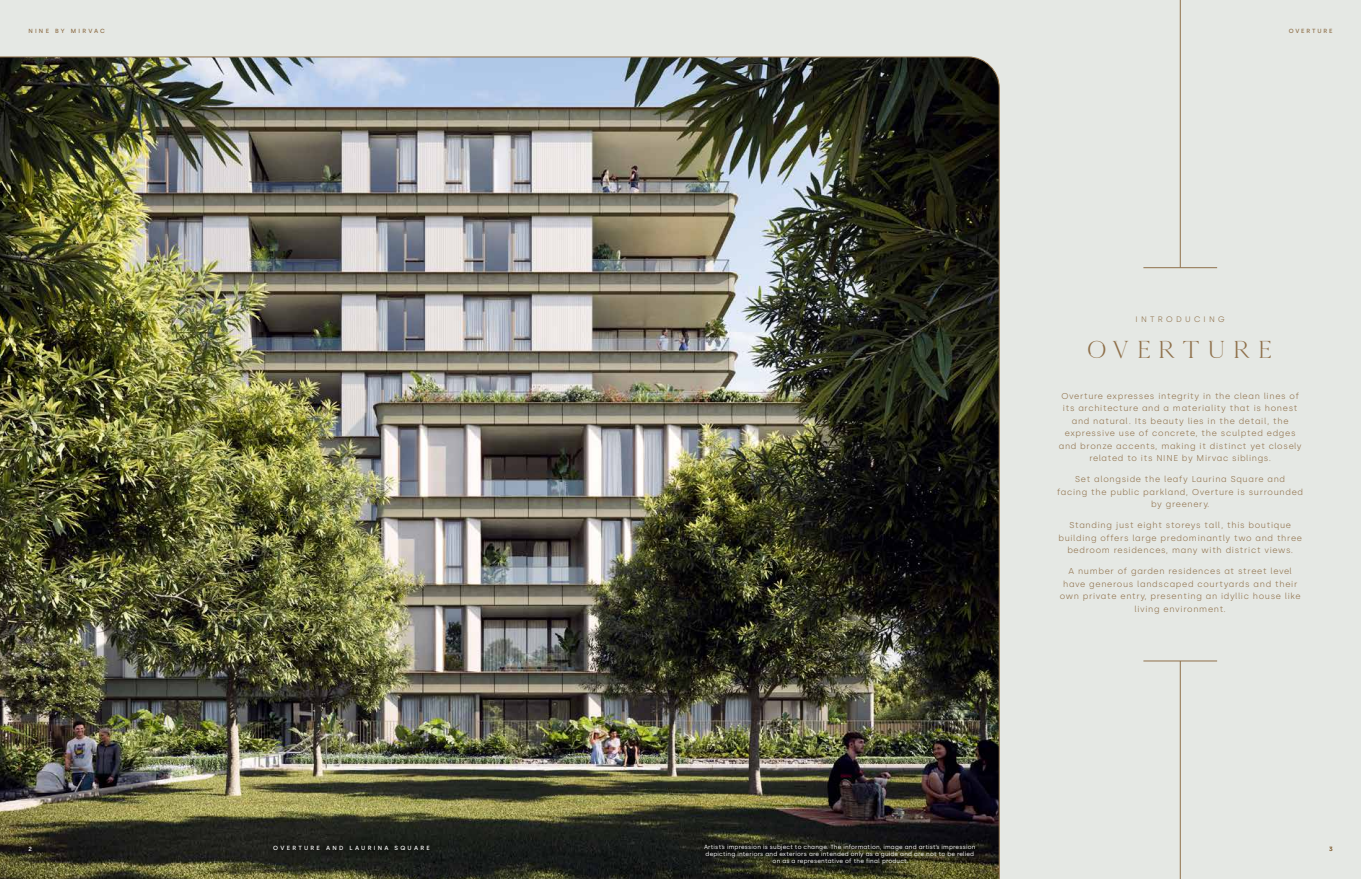
<style>
.page{position:relative;width:1361px;height:879px;background:#e5e8e4}
.page>*{position:absolute;margin:0;border:0;box-sizing:border-box;transform-origin:0 0}
.t1{font:25px "Kinfolk";letter-spacing:.255em;color:#8f704a}
.t2{font:300 8.5px/12.5px "Silka";letter-spacing:.08em;color:#8f704a;text-align:center}
.t3{font:300 8px "Silka";letter-spacing:.41em;color:#8f704a}
.t4{font:6px/7px "Silka";letter-spacing:.03em;color:#fff;text-align:center}
.t5{font:500 6px "Silka";letter-spacing:.375em;color:#fff}
.t6{font:500 6px "Silka";letter-spacing:.375em;color:#8f704a}
.t7{font:500 6px "Silka";letter-spacing:.32em;color:#8f704a}
</style>
<div class="page">
<img style="left:0;top:56px;width:999px;height:823px">
<hr style="left:1180px;top:0;width:1px;height:268px;background:#8f704a">
<hr style="left:1143px;top:267px;width:74px;height:1px;background:#8f704a">
<hr style="left:1180px;top:661px;width:1px;height:218px;background:#8f704a">
<hr style="left:1143px;top:661px;width:74px;height:1px;background:#8f704a">
<div style="left:265px;top:837px;width:173px;height:22px;background:#191c18"></div>
<div style="left:695px;top:836px;width:289px;height:37px;background:#000;opacity:.42"></div>
<p class="t6" style="left:28px;top:27px;width:78px">NINE BY MIRVAC</p>
<p class="t7" style="left:1288px;top:27px;width:45px">OVERTURE</p>
<p class="t5" style="left:28px;top:845px;width:5px">2</p>
<p class="t3" style="left:1135px;top:315px;width:91px">INTRODUCING</p>
<h1 class="t1" style="left:1087px;top:331px;width:187px">OVERTURE</h1>
<p class="t2" style="left:1058px;top:390px;width:244px">Overture expresses integrity in the clean lines of its architecture and a materiality that is honest and natural. Its beauty lies in the detail, the expressive use of concrete, the sculpted edges and bronze accents, making it distinct yet closely related to its NINE by Mirvac siblings.</p>
<p class="t2" style="left:1057px;top:473px;width:247px">Set alongside the leafy Laurina Square and<br>facing the public parkland, Overture is surrounded by greenery.</p>
<p class="t2" style="left:1058px;top:519px;width:245px">Standing just eight storeys tall, this boutique building offers large predominantly two and three bedroom residences, many with district views.</p>
<p class="t2" style="left:1060px;top:565px;width:242px">A number of garden residences at street level have generous landscaped courtyards and their own private entry, presenting an idyllic house like living environment.</p>
<p class="t5" style="left:273px;top:844px;width:158px">OVERTURE AND LAURINA SQUARE</p>
<p class="t4" style="left:704px;top:844px;width:273px">Artist’s impression is subject to change. The information, image and artist’s impression depicting interiors and exteriors are intended only as a guide and are not to be relied on as a representative of the final product.</p>
<p class="t7" style="left:1329px;top:845px;width:5px">3</p>
</div>
